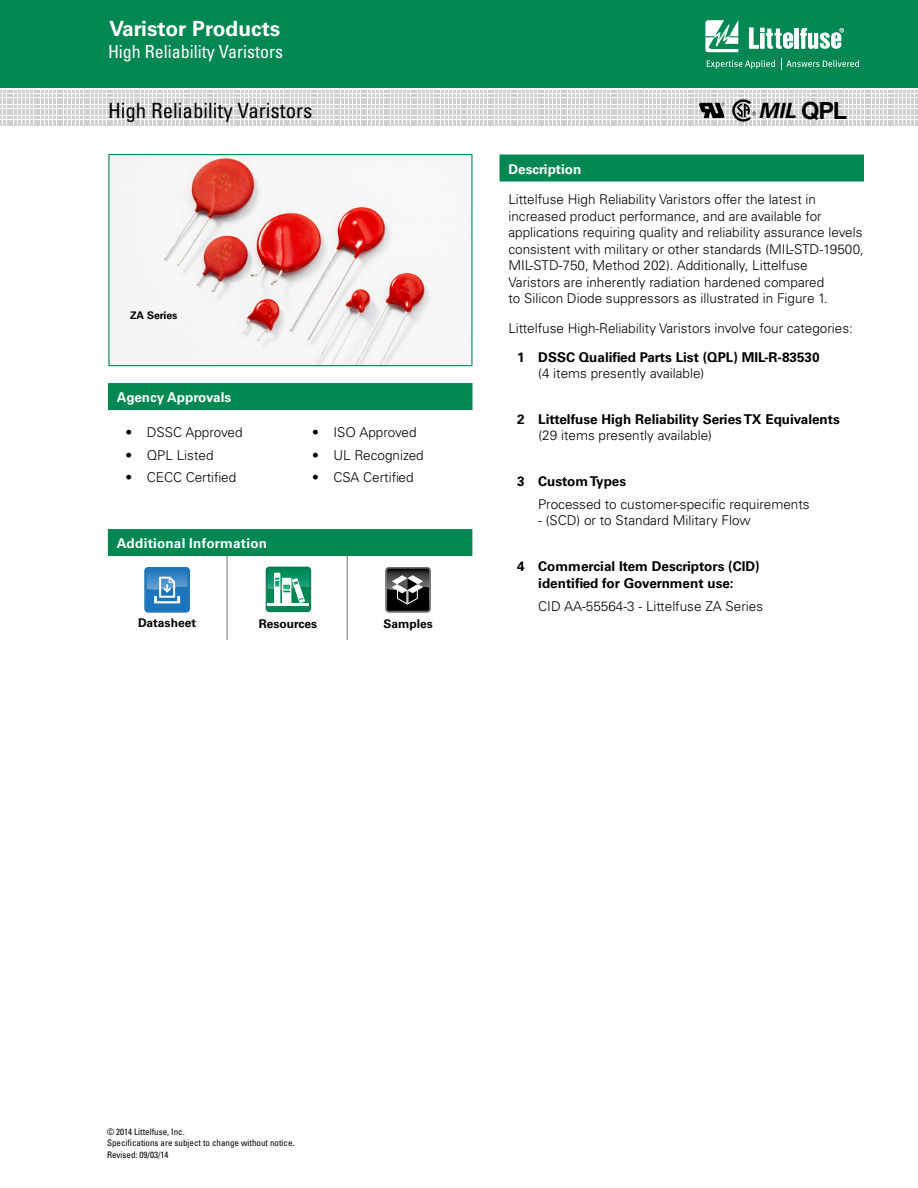
<style>
.page{position:relative;width:918px;height:1188px;background:#fff}
.page>*{position:absolute;margin:0;border:0;box-sizing:border-box;transform-origin:0 0}
.t1{font:condensed 21px "Univers LT Std";color:#000}
.t2{font:700 21px "Univers LT Std";color:#fff}
.t3{font:italic 700 21px "Univers LT Std";color:#000}
.t4{font:condensed 18px "Univers LT Std";color:#fff}
.t5{font:300 13.5px/16.5px "Univers LT Std";color:#000}
.t6{font:700 13.5px/16.5px "Univers LT Std";color:#000;text-align:center}
.t7{font:700 13.5px "Univers LT Std";color:#fff}
.t8{font:700 12px "Univers LT Std";color:#000}
.t9{font:700 10.5px "Univers LT Std";color:#000}
.t10{font:condensed 9px/10.8px "Univers LT Std";color:#000}
.s1{font-family:"Helvetica LT Std";font-style:normal;font-size:23.7px}
</style>
<div class="page">
<div style="left:0;top:0;width:918px;height:88px;background:#008752"></div>
<svg style="left:705px;top:20px;width:33px;height:32px"></svg>
<hr style="left:795px;top:28px;width:4px;height:21px;background:#fff">
<svg style="left:800px;top:28px;width:44px;height:21px"></svg>
<svg style="left:749px;top:27px;width:44px;height:22px"></svg>
<svg style="left:707px;top:60px;width:68px;height:9px"></svg>
<svg style="left:781px;top:58px;width:78px;height:12px"></svg>
<img style="left:110px;top:157px;width:322px;height:207px">
<div style="left:108px;top:154px;width:364px;height:212px;border:1px solid #008752"></div>
<div style="left:500px;top:155px;width:364px;height:27px;background:#008752"></div>
<div style="left:108px;top:383px;width:364px;height:27px;background:#008752"></div>
<svg style="left:0;top:91px;width:917px;height:35px"></svg>
<div style="left:108px;top:529px;width:364px;height:27px;background:#008752"></div>
<svg style="left:144px;top:567px;width:46px;height:46px;background:#478fc7"></svg>
<svg style="left:385px;top:567px;width:46px;height:46px;background:#4c4c4d"></svg>
<hr style="left:347px;top:556px;width:1px;height:84px;background:#808285">
<hr style="left:227px;top:556px;width:1px;height:84px;background:#808285">
<svg style="left:265px;top:566px;width:46px;height:46px"></svg>
<hr style="left:268px;top:603px;width:41px;height:3px;background:#fff">
<h1 class="t2" style="left:109px;top:17px;width:173px">Varistor Products</h1>
<h2 class="t4" style="left:108px;top:41px;width:177px">High Reliability Varistors</h2>
<h1 class="t1" style="left:108px;top:97px;width:206px">High Reliability Varistors</h1>
<p class="t9" style="left:130px;top:309px;width:49px">ZA Series</p>
<p class="t7" style="left:117px;top:390px;width:116px">Agency Approvals</p>
<p class="t5" style="left:126px;top:424px;width:119px">• DSSC Approved</p>
<p class="t5" style="left:126px;top:447px;width:90px">• QPL Listed</p>
<p class="t5" style="left:126px;top:469px;width:112px">• CECC Certified</p>
<p class="t7" style="left:117px;top:536px;width:152px">Additional Information</p>
<p class="t5" style="left:312px;top:424px;width:106px">• ISO Approved</p>
<p class="t5" style="left:312px;top:447px;width:113px">• UL Recognized</p>
<p class="t5" style="left:312px;top:469px;width:103px">• CSA Certified</p>
<p class="t8" style="left:138px;top:616px;width:59px">Datasheet</p>
<p class="t8" style="left:259px;top:617px;width:60px">Resources</p>
<p class="t8" style="left:383px;top:617px;width:51px">Samples</p>
<h1 class="t3" style="left:759px;top:98px;width:90px">MIL <span class="s1">QPL</span></h1>
<p class="t7" style="left:508px;top:161px;width:74px">Description</p>
<p class="t5" style="left:508px;top:191px;width:357px">Littelfuse High Reliability Varistors offer the latest in increased product performance, and are available for applications requiring quality and reliability assurance levels consistent with military or other standards (MIL-STD-19500, MIL-STD-750, Method 202). Additionally, Littelfuse<br>Varistors are inherently radiation hardened compared<br>to Silicon Diode suppressors as illustrated in Figure 1.</p>
<p class="t5" style="left:508px;top:320px;width:346px">Littelfuse High-Reliability Varistors involve four categories:</p>
<p class="t6" style="left:517px;top:349px;width:304px">1 DSSC Qualified Parts List (QPL) MIL-R-83530</p>
<p class="t5" style="left:538px;top:365px;width:167px">(4 items presently available)</p>
<p class="t6" style="left:517px;top:411px;width:324px">2 Littelfuse High Reliability Series TX Equivalents</p>
<p class="t5" style="left:539px;top:427px;width:175px">(29 items presently available)</p>
<p class="t6" style="left:517px;top:473px;width:111px">3 Custom Types</p>
<p class="t5" style="left:538px;top:496px;width:273px">Processed to customer-specific requirements</p>
<p class="t5" style="left:538px;top:512px;width:214px">- (SCD) or to Standard Military Flow</p>
<p class="t6" style="left:517px;top:558px;width:244px">4 Commercial Item Descriptors (CID) identified for Government use:</p>
<p class="t5" style="left:538px;top:598px;width:226px">CID AA-55564-3 - Littelfuse ZA Series</p>
<p class="t10" style="left:107px;top:1126px;width:189px">© 2014 Littelfuse, Inc.<br>Specifications are subject to change without notice.</p>
<p class="t10" style="left:107px;top:1149px;width:63px">Revised: 09/03/14</p>
</div>
